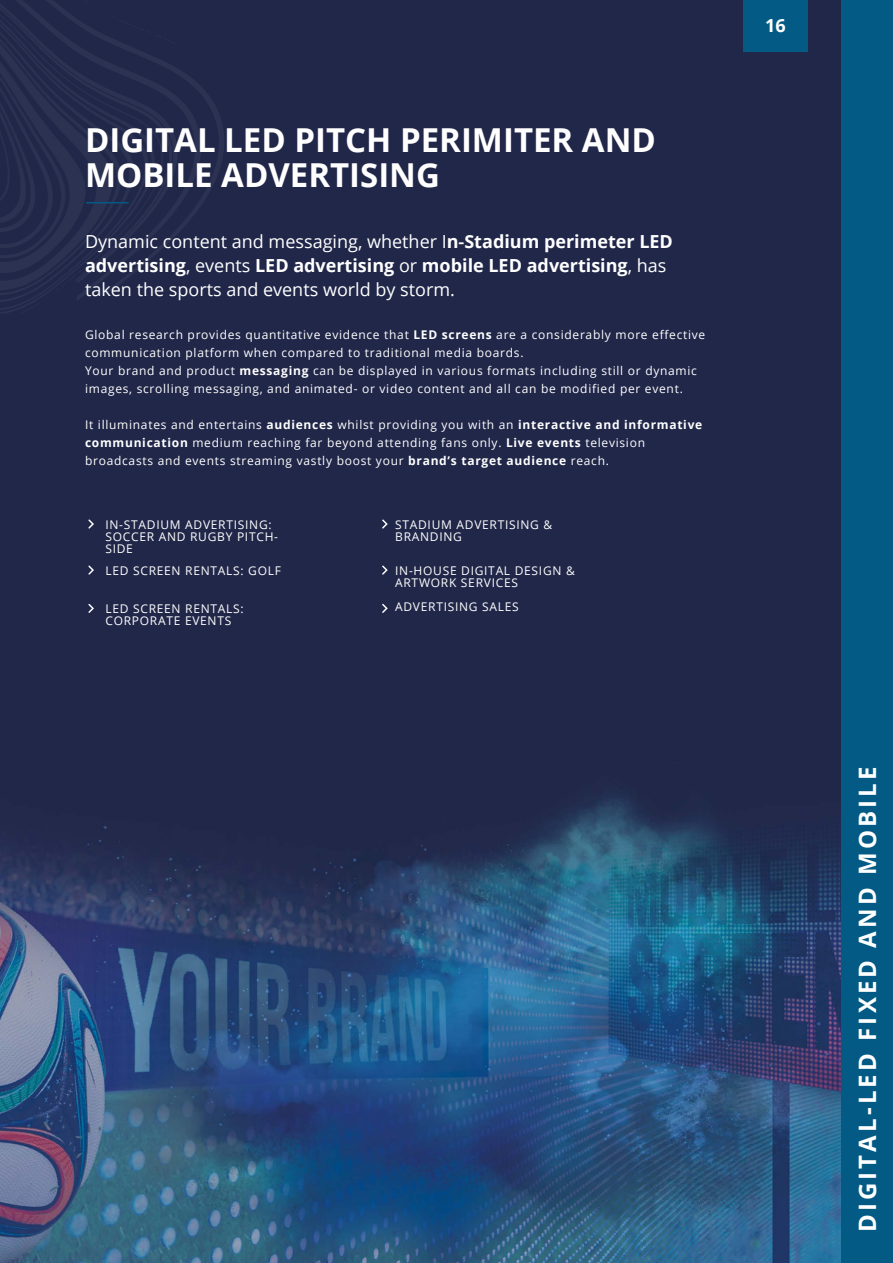
<style>
.page{position:relative;width:893px;height:1263px;background:#fff}
.page>*{position:absolute;margin:0;border:0;box-sizing:border-box;transform-origin:0 0}
.t1{font:700 33px/34.5px "Open Sans";color:#fff}
.t2{font:700 24px "Open Sans";letter-spacing:.13em;color:#fff}
.t3{font:18px/24px "Open Sans";color:#fff}
.t4{font:700 18px "Open Sans";color:#fff}
.t5{font:12px/18px "Open Sans";letter-spacing:.06em;color:#fff}
.s1{font-weight:700}
.s2{font-family:"Myriad Pro";font-weight:700}
</style>
<div class="page">
<img style="left:0;top:0;width:842px;height:1263px">
<svg style="left:175px;top:0;width:55px;height:294px;background:#222849"></svg>
<svg style="left:0;top:0;width:175px;height:314px;background:#242a4b"></svg>
<div style="left:842px;top:0;width:51px;height:1263px;background:#035b85"></div>
<div style="left:743px;top:0;width:65px;height:51px;background:#035b85"></div>
<svg style="left:88px;top:519px;width:6px;height:9px"></svg>
<svg style="left:382px;top:519px;width:6px;height:9px"></svg>
<svg style="left:88px;top:565px;width:6px;height:10px"></svg>
<svg style="left:382px;top:565px;width:6px;height:10px"></svg>
<svg style="left:88px;top:604px;width:6px;height:9px"></svg>
<svg style="left:382px;top:604px;width:6px;height:9px"></svg>
<hr style="left:86px;top:202px;width:43px;height:1px;background:#035b85">
<h1 class="t1" style="left:85px;top:122px;width:572px">DIGITAL LED PITCH PERIMITER AND<br>MOBILE ADVERTISING</h1>
<h3 class="t3" style="left:85px;top:229px;width:589px">Dynamic content and messaging, whether I<span class="s1">n</span><span class="s2">-</span><span class="s1">Stadium perimeter LED advertising</span>, events <span class="s1">LED advertising</span> or <span class="s1">mobile LED advertising</span>, has taken the sports and events world by storm.</h3>
<p class="t5" style="left:85px;top:325px;width:622px">Global research provides quantitative evidence that <span class="s1">LED screens</span> are a considerably more effective communication platform when compared to traditional media boards.<br>Your brand and product <span class="s1">messaging</span> can be displayed in various formats including still or dynamic images, scrolling messaging, and animated- or video content and all can be modified per event.</p>
<p class="t5" style="left:85px;top:415px;width:619px">It illuminates and entertains <span class="s1">audiences</span> whilst providing you with an <span class="s1">interactive and informative communication</span> medium reaching far beyond attending fans only. <span class="s1">Live events</span> television broadcasts and events streaming vastly boost your <span class="s1">brand’s target audience</span> reach.</p>
<p class="t5" style="left:105px;top:518px;width:174px;line-height:12px">IN-STADIUM ADVERTISING:<br>SOCCER AND RUGBY PITCH-<br>SIDE</p>
<p class="t5" style="left:105px;top:561px;width:177px">LED SCREEN RENTALS: GOLF</p>
<p class="t5" style="left:105px;top:602px;width:140px;line-height:12px">LED SCREEN RENTALS:<br>CORPORATE EVENTS</p>
<p class="t5" style="left:395px;top:518px;width:159px;line-height:12px">STADIUM ADVERTISING &amp;<br>BRANDING</p>
<p class="t5" style="left:395px;top:564px;width:181px;line-height:12px">IN-HOUSE DIGITAL DESIGN &amp;<br>ARTWORK SERVICES</p>
<p class="t5" style="left:395px;top:598px;width:125px">ADVERTISING SALES</p>
<h3 class="t4" style="left:765px;top:13px;width:22px">16</h3>
<h2 class="t2" style="left:851px;top:1232px;width:467px;rotate:-90deg">DIGITAL-LED FIXED AND MOBILE</h2>
</div>
